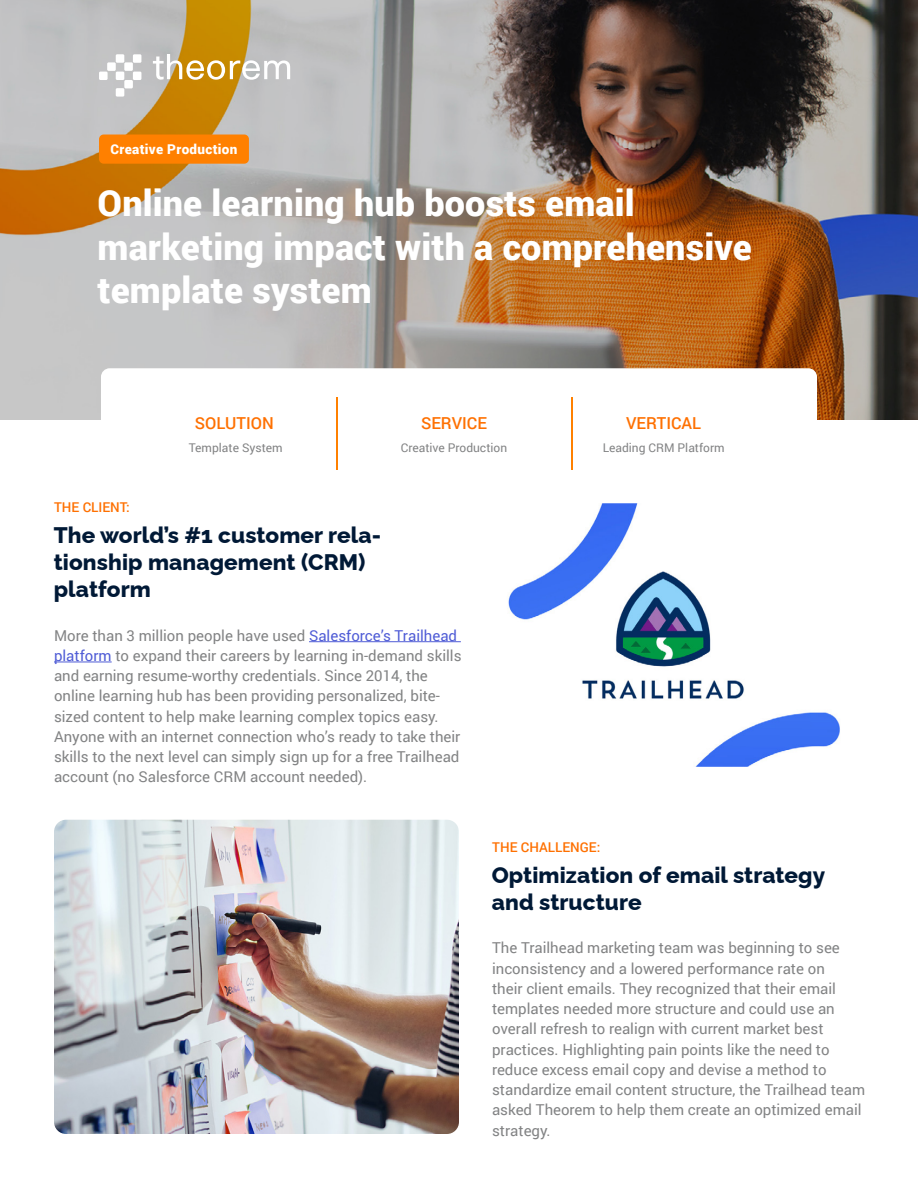
<style>
.page{position:relative;width:918px;height:1188px;background:#fff}
.page>*{position:absolute;margin:0;border:0;box-sizing:border-box;transform-origin:0 0}
.t1{font:900 36px/43.5px "Roboto";letter-spacing:.005em;color:#fff}
.t2{font:800 22.5px/27px "Raleway";letter-spacing:.005em;color:#001936}
.t3{font:500 16.5px "Roboto";color:#fe7001}
.t4{font:15px/20.2px "Roboto";color:#828384}
.t5{font:500 13.5px "Roboto";color:#fe7001}
.t6{font:900 13.5px "Roboto";letter-spacing:.025em;color:#fff}
.t7{font:12px "Roboto";color:#828384}
.s1{color:#4f5cd6}
</style>
<div class="page">
<img style="left:0;top:0;width:918px;height:419px">
<div style="left:101px;top:368px;width:716px;height:107px;background:#fff;border-radius:9px"></div>
<div style="left:99px;top:135px;width:150px;height:29px;background:#ff8000;border-radius:5px"></div>
<hr style="left:336px;top:398px;width:2px;height:72px;background:#ff8000">
<hr style="left:309px;top:641px;width:152px;height:1px;background:#4f5cd6">
<hr style="left:54px;top:662px;width:58px;height:1px;background:#4f5cd6">
<img style="left:508px;top:503px;width:332px;height:264px">
<img style="left:54px;top:820px;width:405px;height:314px">
<div style="left:116px;top:54px;width:8px;height:9px;background:#fff"></div>
<div style="left:107px;top:62px;width:9px;height:9px;background:#fff"></div>
<div style="left:124px;top:62px;width:9px;height:9px;background:#fff"></div>
<div style="left:124px;top:80px;width:9px;height:8px;background:#fff;border-radius:2px"></div>
<div style="left:116px;top:88px;width:8px;height:9px;background:#fff"></div>
<div style="left:116px;top:72px;width:8px;height:8px;background:#fff"></div>
<svg style="left:99px;top:72px;width:9px;height:8px"></svg>
<svg style="left:133px;top:72px;width:8px;height:8px"></svg>
<div style="left:133px;top:54px;width:8px;height:9px;background:#fff"></div>
<svg style="left:153px;top:54px;width:137px;height:26px"></svg>
<hr style="left:571px;top:398px;width:2px;height:72px;background:#ff8000">
<p class="t6" style="left:111px;top:140px;width:128px">Creative Production</p>
<h1 class="t1" style="left:98px;top:180px;width:656px">Online learning hub boosts email marketing impact with a comprehensive template system</h1>
<p class="t3" style="left:195px;top:412px;width:80px">SOLUTION</p>
<p class="t7" style="left:189px;top:439px;width:96px">Template System</p>
<p class="t3" style="left:421px;top:412px;width:67px">SERVICE</p>
<p class="t7" style="left:401px;top:439px;width:108px">Creative Production</p>
<p class="t5" style="left:54px;top:498px;width:77px">THE CLIENT:</p>
<h2 class="t2" style="left:54px;top:520px;width:329px">The world’s #1 customer rela&shy;tionship management (CRM) platform</h2>
<p class="t4" style="left:54px;top:625px;width:409px">More than 3 million people have used <span class="s1">Salesforce’s Trailhead platform</span> to expand their careers by learning in-demand skills and earning resume-worthy credentials. Since 2014, the online learning hub has been providing personalized, bite&shy;sized content to help make learning complex topics easy.<br>Anyone with an internet connection who’s ready to take their skills to the next level can simply sign up for a free Trailhead account (no Salesforce CRM account needed).</p>
<p class="t3" style="left:626px;top:412px;width:76px">VERTICAL</p>
<p class="t7" style="left:603px;top:439px;width:123px">Leading CRM Platform</p>
<p class="t5" style="left:492px;top:838px;width:110px">THE CHALLENGE:</p>
<h2 class="t2" style="left:492px;top:860px;width:335px">Optimization of email strategy and structure</h2>
<p class="t4" style="left:492px;top:937px;width:375px">The Trailhead marketing team was beginning to see inconsistency and a lowered performance rate on<br>their client emails. They recognized that their email templates needed more structure and could use an overall refresh to realign with current market best practices. Highlighting pain points like the need to reduce excess email copy and devise a method to standardize email content structure, the Trailhead team asked Theorem to help them create an optimized email strategy.</p>
</div>
